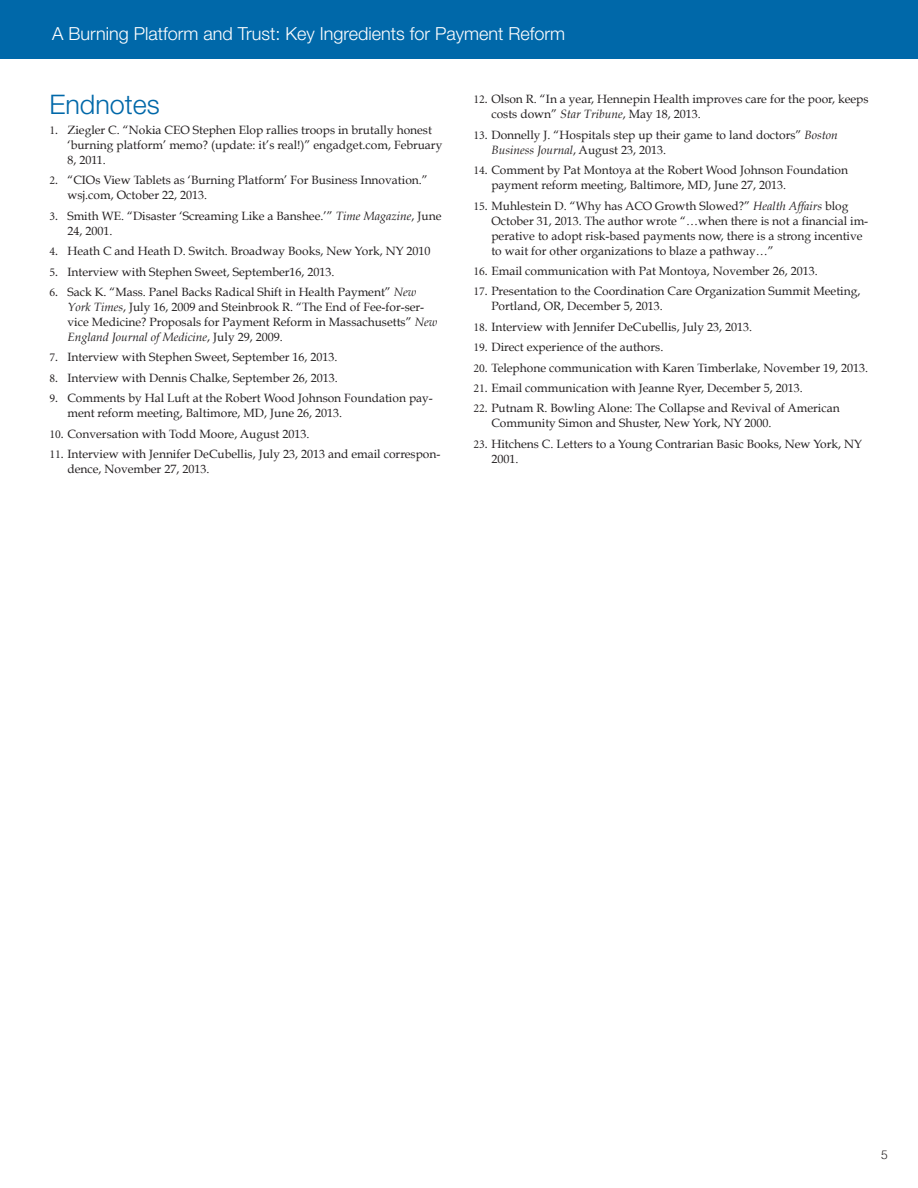
<style>
.page{position:relative;width:918px;height:1188px;background:#fff}
.page>*{position:absolute;margin:0;border:0;box-sizing:border-box;transform-origin:0 0}
.ROI_sub{font:300 27px "Helvetica Neue LT Std";color:#0068a9}
.t1{font:300 18px "Helvetica Neue LT Std";color:#fff}
.NEW_body{font:12px/15px "Book Antiqua";color:#231f20}
.t2{font:300 12px "Helvetica";color:#231f20}
.s1{font-family:"Minion"}
.s2{font-style:italic}
</style>
<div class="page">
<div style="left:0;top:0;width:918px;height:59px;background:#0068a9"></div>
<h2 class="t1" style="left:52px;top:23px;width:515px">A Burning Platform and Trust: Key Ingredients for Payment Reform</h2>
<p class="ROI_sub" style="left:49px;top:88px;width:112px">Endnotes</p>
<p class="NEW_body" style="left:67px;top:122px;width:376px;text-indent:-18px"><span class="s1">1.</span> Ziegler C. “Nokia CEO Stephen Elop rallies troops in brutally honest ‘burning platform’ memo? (update: it’s real!)” engadget.com, February<br>8, 2011.</p>
<p class="NEW_body" style="left:67px;top:173px;width:362px;text-indent:-18px"><span class="s1">2.</span> “CIOs View Tablets as ‘Burning Platform’ For Business Innovation.” wsj.com, October 22, 2013.</p>
<p class="NEW_body" style="left:67px;top:208px;width:376px;text-indent:-18px"><span class="s1">3.</span> Smith WE. “Disaster ‘Screaming Like a Banshee.’” <span class="s2">Time Magazine</span>, June<br>24, 2001.</p>
<p class="NEW_body" style="left:49px;top:244px;width:383px"><span class="s1">4.</span> Heath C and Heath D. Switch. Broadway Books, New York, NY 2010</p>
<p class="NEW_body" style="left:49px;top:264px;width:287px"><span class="s1">5.</span> Interview with Stephen Sweet, September16, 2013.</p>
<p class="NEW_body" style="left:67px;top:284px;width:371px;text-indent:-18px"><span class="s1">6.</span> Sack K. “Mass. Panel Backs Radical Shift in Health Payment” <span class="s2">New York Times</span>, July 16, 2009 and Steinbrook R. “The End of Fee-for-ser&shy;vice Medicine? Proposals for Payment Reform in Massachusetts” <span class="s2">New England Journal of Medicine</span>, July 29, 2009.</p>
<p class="NEW_body" style="left:49px;top:350px;width:290px"><span class="s1">7.</span> Interview with Stephen Sweet, September 16, 2013.</p>
<p class="NEW_body" style="left:49px;top:370px;width:290px"><span class="s1">8.</span> Interview with Dennis Chalke, September 26, 2013.</p>
<p class="NEW_body" style="left:67px;top:391px;width:367px;text-indent:-18px"><span class="s1">9.</span> Comments by Hal Luft at the Robert Wood Johnson Foundation pay&shy;ment reform meeting, Baltimore, MD, June 26, 2013.</p>
<p class="NEW_body" style="left:49px;top:426px;width:261px"><span class="s1">10.</span> Conversation with Todd Moore, August 2013.</p>
<p class="NEW_body" style="left:67px;top:446px;width:375px;text-indent:-18px"><span class="s1">11.</span> Interview with Jennifer DeCubellis, July 23, 2013 and email correspon&shy;dence, November 27, 2013.</p>
<p class="NEW_body" style="left:491px;top:92px;width:379px;text-indent:-18px"><span class="s1">12.</span> Olson R. “In a year, Hennepin Health improves care for the poor, keeps costs down” <span class="s2">Star Tribune</span>, May 18, 2013.</p>
<p class="NEW_body" style="left:491px;top:127px;width:348px;text-indent:-18px"><span class="s1">13.</span> Donnelly J. “Hospitals step up their game to land doctors” <span class="s2">Boston<br>Business Journal</span>, August 23, 2013.</p>
<p class="NEW_body" style="left:491px;top:163px;width:358px;text-indent:-18px"><span class="s1">14.</span> Comment by Pat Montoya at the Robert Wood Johnson Foundation payment reform meeting, Baltimore, MD, June 27, 2013.</p>
<p class="NEW_body" style="left:491px;top:198px;width:378px;text-indent:-18px"><span class="s1">15.</span> Muhlestein D. “Why has ACO Growth Slowed?” <span class="s2">Health Affairs</span> blog October 31, 2013. The author wrote “…when there is not a financial im&shy;perative to adopt risk-based payments now, there is a strong incentive to wait for other organizations to blaze a pathway…”</p>
<p class="NEW_body" style="left:473px;top:263px;width:346px"><span class="s1">16.</span> Email communication with Pat Montoya, November 26, 2013.</p>
<p class="NEW_body" style="left:491px;top:284px;width:371px;text-indent:-18px"><span class="s1">17.</span> Presentation to the Coordination Care Organization Summit Meeting,<br>Portland, OR, December 5, 2013.</p>
<p class="NEW_body" style="left:473px;top:319px;width:280px"><span class="s1">18.</span> Interview with Jennifer DeCubellis, July 23, 2013.</p>
<p class="NEW_body" style="left:473px;top:340px;width:191px"><span class="s1">19.</span> Direct experience of the authors.</p>
<p class="NEW_body" style="left:473px;top:360px;width:396px"><span class="s1">20.</span> Telephone communication with Karen Timberlake, November 19, 2013.</p>
<p class="NEW_body" style="left:473px;top:380px;width:331px"><span class="s1">21.</span> Email communication with Jeanne Ryer, December 5, 2013.</p>
<p class="NEW_body" style="left:491px;top:401px;width:350px;text-indent:-18px"><span class="s1">22.</span> Putnam R. Bowling Alone: The Collapse and Revival of American<br>Community Simon and Shuster, New York, NY 2000.</p>
<p class="NEW_body" style="left:491px;top:436px;width:372px;text-indent:-18px"><span class="s1">23.</span> Hitchens C. Letters to a Young Contrarian Basic Books, New York, NY<br>2001.</p>
<p class="t2" style="left:881px;top:1144px;width:8px">5</p>
</div>
